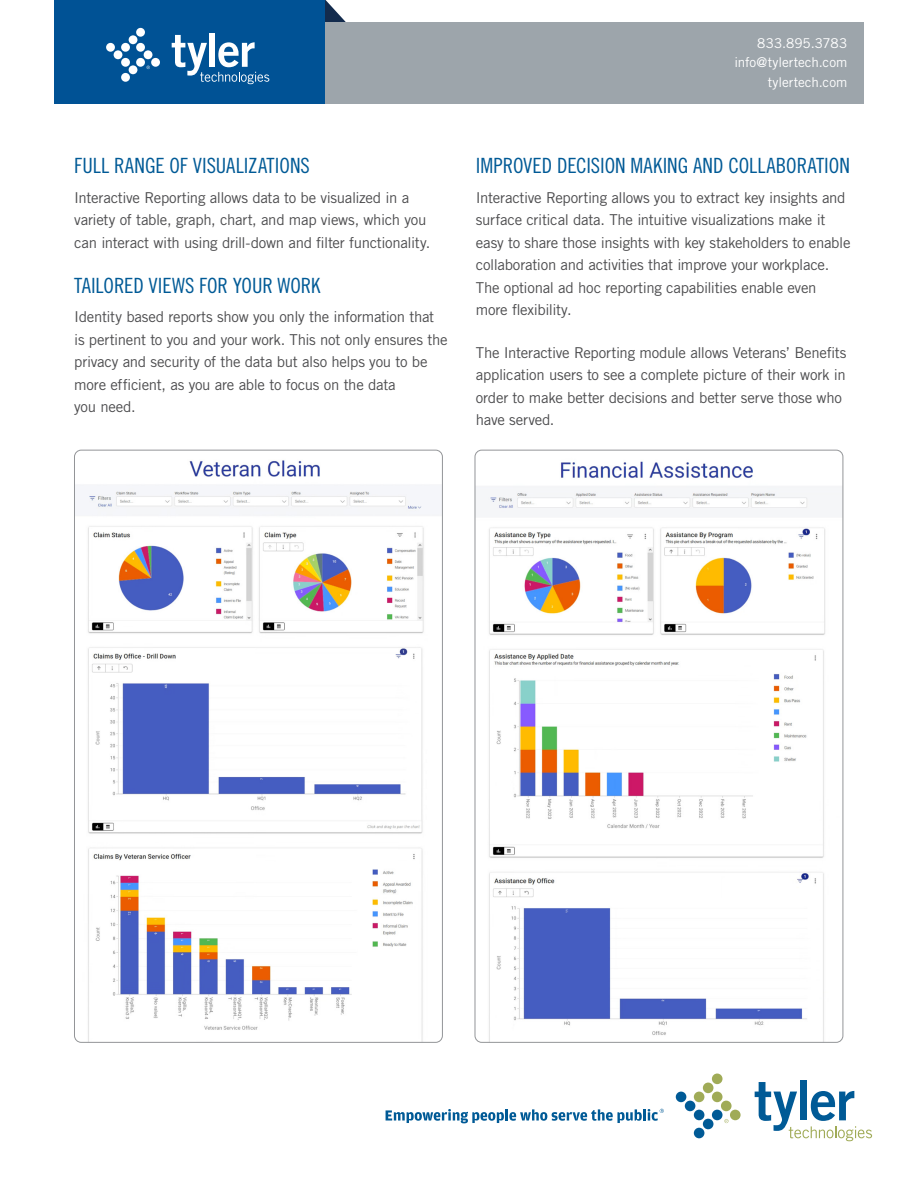
<style>
.page{position:relative;width:918px;height:1188px;background:#fff}
.page>*{position:absolute;margin:0;border:0;box-sizing:border-box;transform-origin:0 0}
.t1{font:21px "Trade Gothic LT Std Cn 18";color:#005a96}
.t2{font:15px/22.5px "Trade Gothic LT Std";letter-spacing:-.02em;color:#4d4d4f}
.t3{font:13.5px/19.5px "Trade Gothic LT Std";color:#fff;text-align:right}
</style>
<div class="page">
<svg style="left:325px;top:0;width:21px;height:22px"></svg>
<div style="left:297px;top:22px;width:567px;height:82px;background:#9da5ab"></div>
<div style="left:54px;top:0;width:271px;height:104px;background:#005295"></div>
<div style="left:209px;top:34px;width:6px;height:33px;background:#fff"></div>
<svg style="left:172px;top:35px;width:97px;height:49px"></svg>
<div style="left:106px;top:43px;width:9px;height:9px;background:#fff;border-radius:50%"></div>
<div style="left:114px;top:50px;width:8px;height:9px;background:#fff;border-radius:50%"></div>
<div style="left:121px;top:58px;width:9px;height:9px;background:#fff;border-radius:50%"></div>
<div style="left:121px;top:73px;width:9px;height:9px;background:#fff;border-radius:50%"></div>
<div style="left:129px;top:65px;width:8px;height:9px;background:#fff;border-radius:50%"></div>
<div style="left:136px;top:58px;width:9px;height:9px;background:#fff;border-radius:50%"></div>
<div style="left:121px;top:43px;width:9px;height:9px;background:#fff;border-radius:50%"></div>
<div style="left:129px;top:35px;width:8px;height:9px;background:#fff;border-radius:50%"></div>
<div style="left:136px;top:43px;width:9px;height:9px;background:#fff;border-radius:50%"></div>
<div style="left:144px;top:50px;width:8px;height:9px;background:#fff;border-radius:50%"></div>
<div style="left:151px;top:58px;width:9px;height:9px;background:#fff;border-radius:50%"></div>
<div style="left:136px;top:28px;width:9px;height:9px;background:#fff;border-radius:50%"></div>
<svg style="left:146px;top:66px;width:4px;height:3px"></svg>
<div style="left:800px;top:1080px;width:7px;height:40px;background:#005a96"></div>
<svg style="left:755px;top:1082px;width:117px;height:59px"></svg>
<div style="left:676px;top:1092px;width:10px;height:10px;background:#005a96;border-radius:50%"></div>
<div style="left:685px;top:1101px;width:10px;height:10px;background:#005a96;border-radius:50%"></div>
<div style="left:694px;top:1110px;width:10px;height:10px;background:#005a96;border-radius:50%"></div>
<div style="left:694px;top:1128px;width:10px;height:10px;background:#005a96;border-radius:50%"></div>
<div style="left:703px;top:1119px;width:10px;height:10px;background:#005a96;border-radius:50%"></div>
<div style="left:712px;top:1110px;width:11px;height:10px;background:#005a96;border-radius:50%"></div>
<div style="left:694px;top:1092px;width:10px;height:10px;background:#a0ab57;border-radius:50%"></div>
<div style="left:703px;top:1083px;width:10px;height:10px;background:#a0ab57;border-radius:50%"></div>
<div style="left:712px;top:1092px;width:11px;height:10px;background:#a0ab57;border-radius:50%"></div>
<div style="left:721px;top:1101px;width:11px;height:10px;background:#a0ab57;border-radius:50%"></div>
<div style="left:730px;top:1110px;width:11px;height:10px;background:#a0ab57;border-radius:50%"></div>
<div style="left:712px;top:1074px;width:11px;height:10px;background:#a0ab57;border-radius:50%"></div>
<svg style="left:724px;top:1119px;width:5px;height:4px"></svg>
<svg style="left:386px;top:1109px;width:278px;height:14px"></svg>
<img style="left:74px;top:450px;width:368px;height:592px">
<img style="left:475px;top:450px;width:368px;height:592px">
<h1 class="t1" style="left:74px;top:153px;width:237px">FULL RANGE OF VISUALIZATIONS</h1>
<p class="t2" style="left:74px;top:186px;width:358px">Interactive Reporting allows data to be visualized in a variety of table, graph, chart, and map views, which you can interact with using drill-down and filter functionality.</p>
<h1 class="t1" style="left:74px;top:273px;width:248px">TAILORED VIEWS FOR YOUR WORK</h1>
<p class="t2" style="left:74px;top:306px;width:375px">Identity based reports show you only the information that is pertinent to you and your work. This not only ensures the privacy and security of the data but also helps you to be more efficient, as you are able to focus on the data<br>you need.</p>
<p class="t3" style="left:735px;top:33px;width:114px">833.895.3783 info@tylertech.com tylertech.com</p>
<h1 class="t1" style="left:476px;top:153px;width:376px">IMPROVED DECISION MAKING AND COLLABORATION</h1>
<p class="t2" style="left:476px;top:186px;width:376px">Interactive Reporting allows you to extract key insights and surface critical data. The intuitive visualizations make it easy to share those insights with key stakeholders to enable collaboration and activities that improve your workplace.<br>The optional ad hoc reporting capabilities enable even more flexibility.</p>
<p class="t2" style="left:476px;top:341px;width:372px">The Interactive Reporting module allows Veterans’ Benefits application users to see a complete picture of their work in order to make better decisions and better serve those who have served.</p>
</div>
